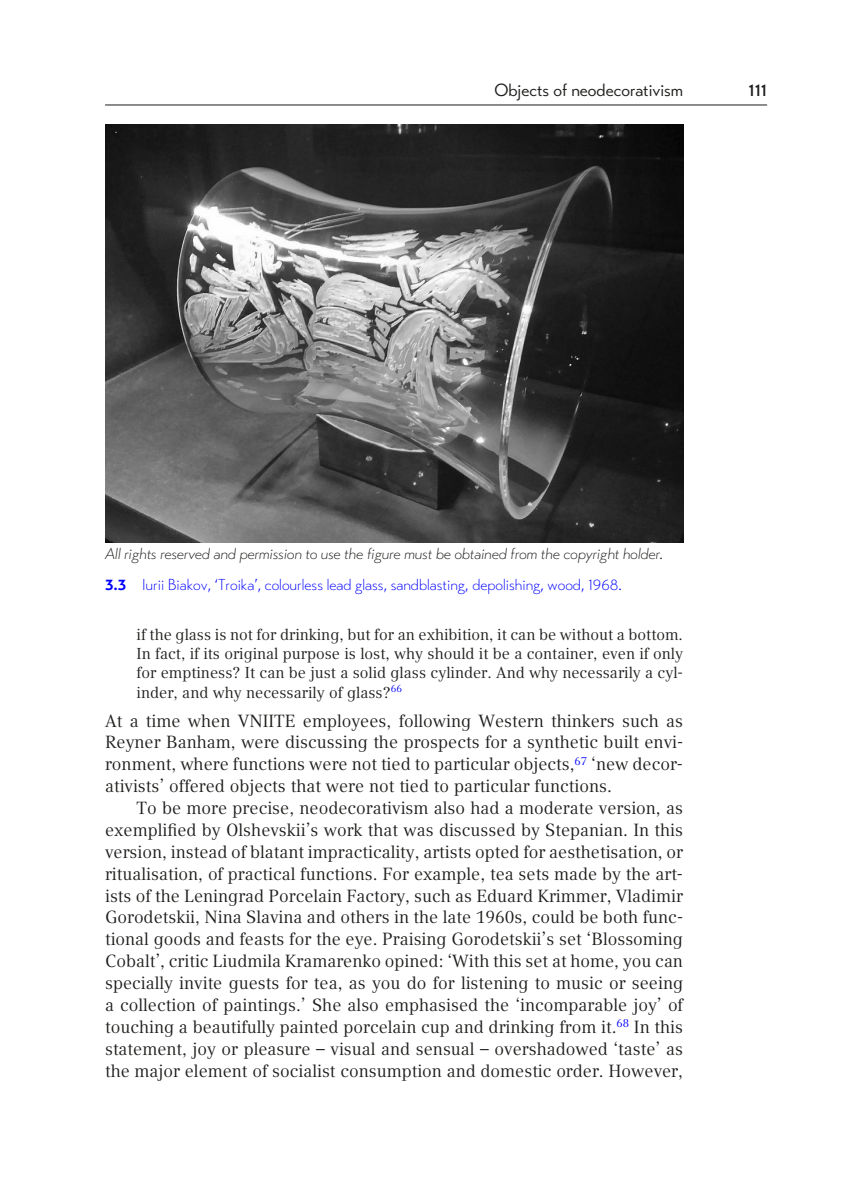
<style>
.page{position:relative;width:844px;height:1191px;background:#fff}
.page>*{position:absolute;margin:0;border:0;box-sizing:border-box;transform-origin:0 0}
.t1{font:17.5px/21.9px "Compatil Text LT";color:#1d1d1b;text-align:justify}
.t2{font:17.5px "Transat Standard";color:#1d1d1b}
.t3{font:500 17.5px "Transat";color:#1d1d1b}
.t4{font:15.75px/19.2px "Compatil Text LT";color:#1d1d1b;text-align:justify}
.t5{font:italic 300 15.75px "Transat";color:#1d1d1b}
.t6{font:300 15.75px "Transatlight";color:#00f}
.s1{font-family:"Transat";font-weight:700}
</style>
<div class="page">
<hr style="left:105px;top:105px;width:661px;height:1px;background:#1d1d1b">
<img style="left:105px;top:124px;width:577px;height:419px">
<p class="t2" style="left:494px;top:79px;width:190px">Objects of neodecorativism</p>
<p class="t3" style="left:748px;top:79px;width:20px">111</p>
<p class="t5" style="left:105px;top:544px;width:559px">All rights reserved and permission to use the figure must be obtained from the copyright holder.</p>
<p class="t6" style="left:105px;top:575px;width:518px"><span class="s1">3.3</span> Iurii Biakov, ‘Troika’, colourless lead glass, sandblasting, depolishing, wood, 1968.</p>
<p class="t4" style="left:136px;top:624px;width:548px">if the glass is not for drinking, but for an exhibition, it can be without a bottom.<br>In fact, if its original purpose is lost, why should it be a container, even if only for emptiness? It can be just a solid glass cylinder. And why necessarily a cyl&shy;inder, and why necessarily of glass?<sup>66</sup></p>
<p class="t1" style="left:105px;top:709px;width:579px">At a time when VNIITE employees, following Western thinkers such as Reyner Banham, were discussing the prospects for a synthetic built envi&shy;ronment, where functions were not tied to particular objects,<sup>67</sup> ‘new decor&shy;ativists’ offered objects that were not tied to particular functions.</p>
<p class="t1" style="left:105px;top:797px;width:579px;text-indent:32px">To be more precise, neodecorativism also had a moderate version, as exemplified by Olshevskii’s work that was discussed by Stepanian. In this version, instead of blatant impracticality, artists opted for aesthetisation, or ritualisation, of practical functions. For example, tea sets made by the art&shy;ists of the Leningrad Porcelain Factory, such as Eduard Krimmer, Vladimir Gorodetskii, Nina Slavina and others in the late 1960s, could be both func&shy;tional goods and feasts for the eye. Praising Gorodetskii’s set ‘Blossoming Cobalt’, critic Liudmila Kramarenko opined: ‘With this set at home, you can specially invite guests for tea, as you do for listening to music or seeing a collection of paintings.’ She also emphasised the ‘incomparable joy’ of touching a beautifully painted porcelain cup and drinking from it.<sup>68</sup> In this statement, joy or pleasure – visual and sensual – overshadowed ‘taste’ as the major element of socialist consumption and domestic order. However,</p>
</div>
